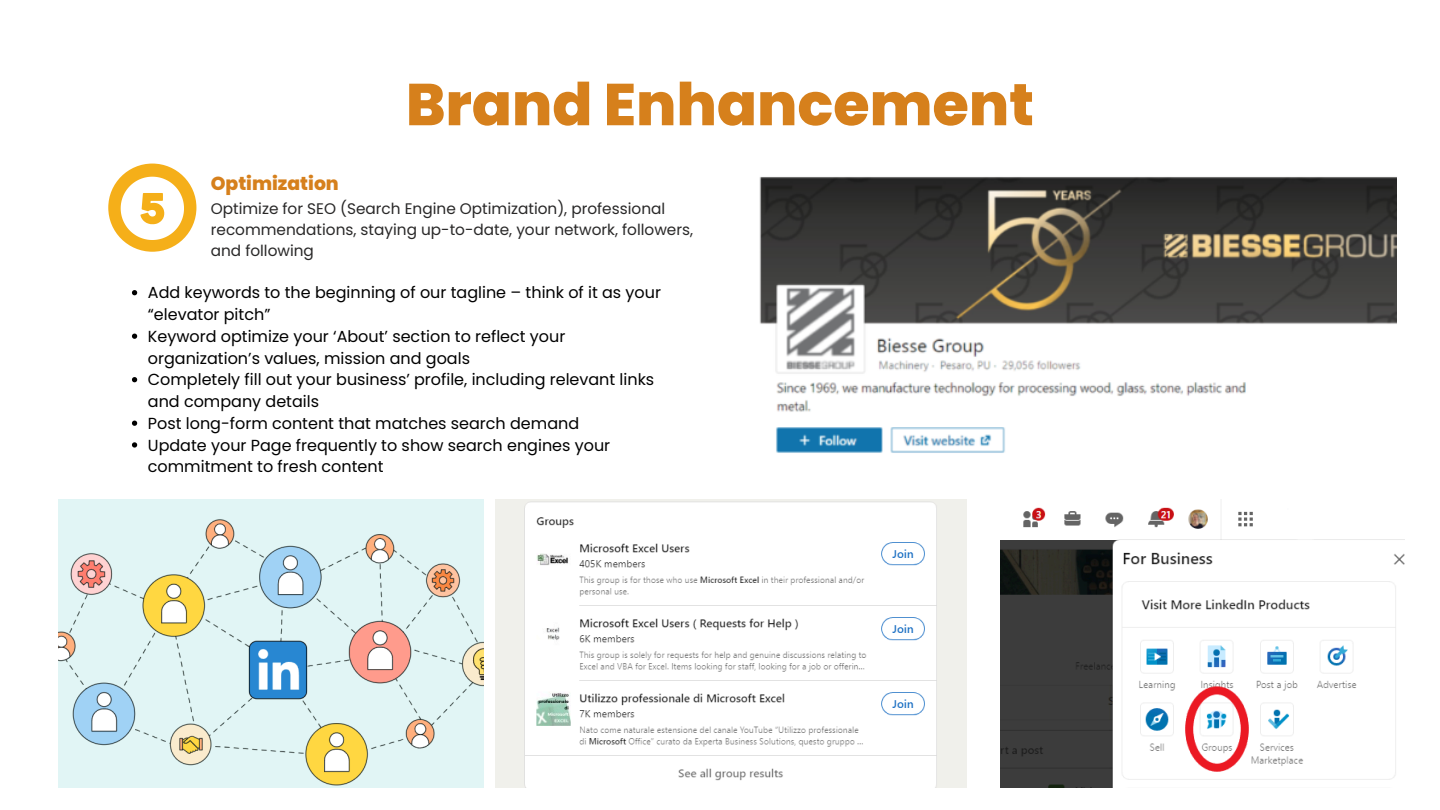
<style>
.page{position:relative;width:1440px;height:810px;background:#fff}
.page>*{position:absolute;margin:0;border:0;box-sizing:border-box;transform-origin:0 0}
.t1{font:800 59px "Poppins";color:#d6801c}
.t2{font:800 18.8px "Poppins";color:#d6801c}
.t3{font:16px/21.8px "Poppins";color:#000}
.t4{font:15.3px/21.3px "Poppins";color:#292828}
</style>
<div class="page">
<div style="left:108px;top:164px;width:88px;height:88px;background:#f5af19;border-radius:50%"></div>
<svg style="left:121px;top:177px;width:63px;height:63px"></svg>
<img style="left:759px;top:177px;width:637px;height:276px">
<img style="left:59px;top:499px;width:424px;height:289px">
<img style="left:496px;top:499px;width:471px;height:289px">
<img style="left:1001px;top:507px;width:403px;height:281px">
<svg style="left:132px;top:290px;width:5px;height:5px"></svg>
<svg style="left:132px;top:334px;width:5px;height:5px"></svg>
<svg style="left:132px;top:377px;width:5px;height:5px"></svg>
<svg style="left:132px;top:421px;width:5px;height:5px"></svg>
<svg style="left:132px;top:442px;width:5px;height:6px"></svg>
<p class="t2" style="left:211px;top:170px;width:130px">Optimization</p>
<p class="t1" style="left:406px;top:63px;width:630px">Brand Enhancement</p>
<p class="t4" style="left:211px;top:198px;width:484px">Optimize for SEO (Search Engine Optimization), professional recommendations, staying up-to-date, your network, followers, and following</p>
<p class="t3" style="left:148px;top:282px;width:515px">Add keywords to the beginning of our tagline – think of it as your “elevator pitch”</p>
<p class="t3" style="left:148px;top:325px;width:419px">Keyword optimize your ‘About’ section to reflect your organization’s values, mission and goals</p>
<p class="t3" style="left:148px;top:369px;width:508px">Completely fill out your business’ profile, including relevant links and company details</p>
<p class="t3" style="left:148px;top:412px;width:433px">Post long-form content that matches search demand</p>
<p class="t3" style="left:148px;top:434px;width:464px">Update your Page frequently to show search engines your commitment to fresh content</p>
</div>
